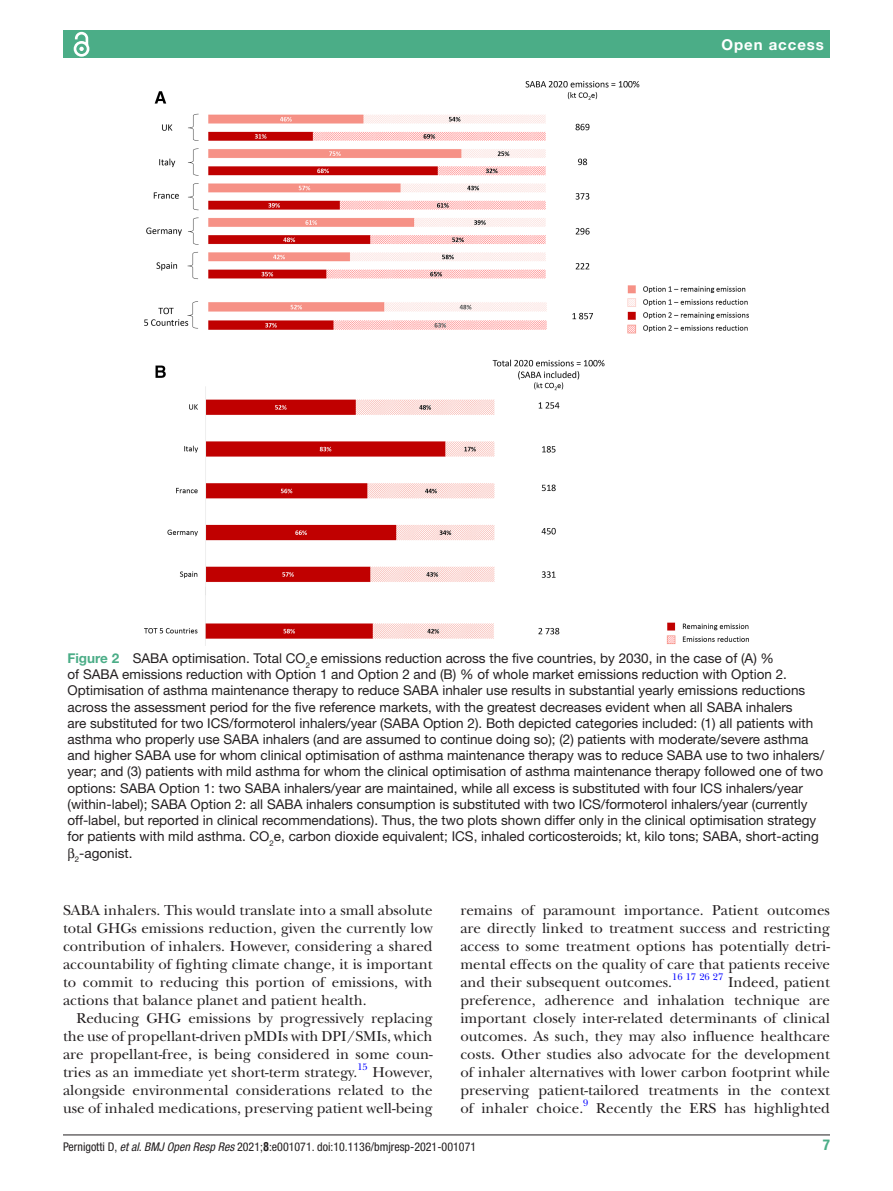
<style>
.page{position:relative;width:893px;height:1191px;background:#fff}
.page>*{position:absolute;margin:0;border:0;box-sizing:border-box;transform-origin:0 0}
.t1{font:15px/18px "New Baskerville";color:#231f20;text-align:justify}
.t2{font:700 15px "Helvetica Neue LT Std";letter-spacing:.065em;color:#fff}
.t3{font:700 condensed 15px "Helvetica Neue LT Std";color:#4bad87}
.t4{font:13.5px "Helvetica Neue LT Std";color:#231f20}
.t5{font:condensed 12px "Helvetica Neue LT Std";color:#231f20}
.t6{font:9.9px "New Baskerville";color:#00f}
.s1{font-weight:700;color:#4bad87}
.s2{font-style:italic}
.s3{font-family:"Helvetica";font-weight:700}
</style>
<div class="page">
<hr style="left:63px;top:1134px;width:767px;height:1px;background:#231f20">
<div style="left:63px;top:31px;width:767px;height:27px;background:#4bad87"></div>
<svg style="left:73px;top:31px;width:17px;height:26px"></svg>
<img style="left:144px;top:81px;width:605px;height:564px">
<p class="t2" style="left:721px;top:35px;width:104px">Open access</p>
<p class="t4" style="left:68px;top:650px;width:708px"><span class="s1">Figure 2</span> SABA optimisation. Total CO<sub>2</sub>e emissions reduction across the five countries, by 2030, in the case of (A) %</p>
<p class="t4" style="left:67px;top:666px;width:721px">of SABA emissions reduction with Option 1 and Option 2 and (B) % of whole market emissions reduction with Option 2.</p>
<p class="t4" style="left:67px;top:682px;width:739px">Optimisation of asthma maintenance therapy to reduce SABA inhaler use results in substantial yearly emissions reductions</p>
<p class="t4" style="left:67px;top:699px;width:727px">across the assessment period for the five reference markets, with the greatest decreases evident when all SABA inhalers</p>
<p class="t4" style="left:67px;top:715px;width:747px">are substituted for two ICS/formoterol inhalers/year (SABA Option 2). Both depicted categories included: (1) all patients with</p>
<p class="t4" style="left:67px;top:731px;width:742px">asthma who properly use SABA inhalers (and are assumed to continue doing so); (2) patients with moderate/severe asthma</p>
<p class="t4" style="left:67px;top:747px;width:758px">and higher SABA use for whom clinical optimisation of asthma maintenance therapy was to reduce SABA use to two inhalers/</p>
<p class="t4" style="left:67px;top:763px;width:757px">year; and (3) patients with mild asthma for whom the clinical optimisation of asthma maintenance therapy followed one of two</p>
<p class="t4" style="left:67px;top:780px;width:737px">options: SABA Option 1: two SABA inhalers/year are maintained, while all excess is substituted with four ICS inhalers/year</p>
<p class="t4" style="left:67px;top:796px;width:742px">(within-label); SABA Option 2: all SABA inhalers consumption is substituted with two ICS/formoterol inhalers/year (currently</p>
<p class="t4" style="left:67px;top:812px;width:750px">off-label, but reported in clinical recommendations). Thus, the two plots shown differ only in the clinical optimisation strategy</p>
<p class="t4" style="left:67px;top:828px;width:753px">for patients with mild asthma. CO<sub>2</sub>e, carbon dioxide equivalent; ICS, inhaled corticosteroids; kt, kilo tons; SABA, short-acting</p>
<p class="t4" style="left:75px;top:844px;width:59px"><sub>2</sub>-agonist.</p>
<p class="t1" style="left:63px;top:901px;width:371px">SABA inhalers. This would translate into a small absolute total GHGs emissions reduction, given the currently low contribution of inhalers. However, considering a shared accountability of fighting climate change, it is important to commit to reducing this portion of emissions, with actions that balance planet and patient health.</p>
<p class="t1" style="left:63px;top:1009px;width:371px;text-indent:14px">Reducing GHG emissions by progressively replacing the use of propellant-driven pMDIs with DPI/SMIs, which are propellant-free, is being considered in some coun&shy;tries as an immediate yet short-term strategy.<sup>15</sup> However, alongside environmental considerations related to the use of inhaled medications, preserving patient well-being</p>
<p class="t1" style="left:460px;top:901px;width:371px">remains of paramount importance. Patient outcomes are directly linked to treatment success and restricting access to some treatment options has potentially detri&shy;mental effects on the quality of care that patients receive and their subsequent outcomes.</p>
<p class="t6" style="left:672px;top:971px;width:53px">16 17 26 27</p>
<p class="t1" style="left:460px;top:973px;width:371px;text-indent:268px">Indeed, patient preference, adherence and inhalation technique are important closely inter-related determinants of clinical outcomes. As such, they may also influence healthcare costs. Other studies also advocate for the development of inhaler alternatives with lower carbon footprint while preserving patient-tailored treatments in the context of inhaler choice.</p>
<p class="t6" style="left:583px;top:1097px;width:7px">9</p>
<p class="t1" style="left:596px;top:1099px;width:235px">Recently the ERS has highlighted</p>
<p class="t5" style="left:63px;top:1139px;width:415px">Pernigotti D, <span class="s2">et al</span>. <span class="s2">BMJ Open Resp Res</span> 2021;<span class="s3">8</span>:e001071. doi:10.1136/bmjresp-2021-001071</p>
<p class="t3" style="left:823px;top:1135px;width:9px">7</p>
</div>
